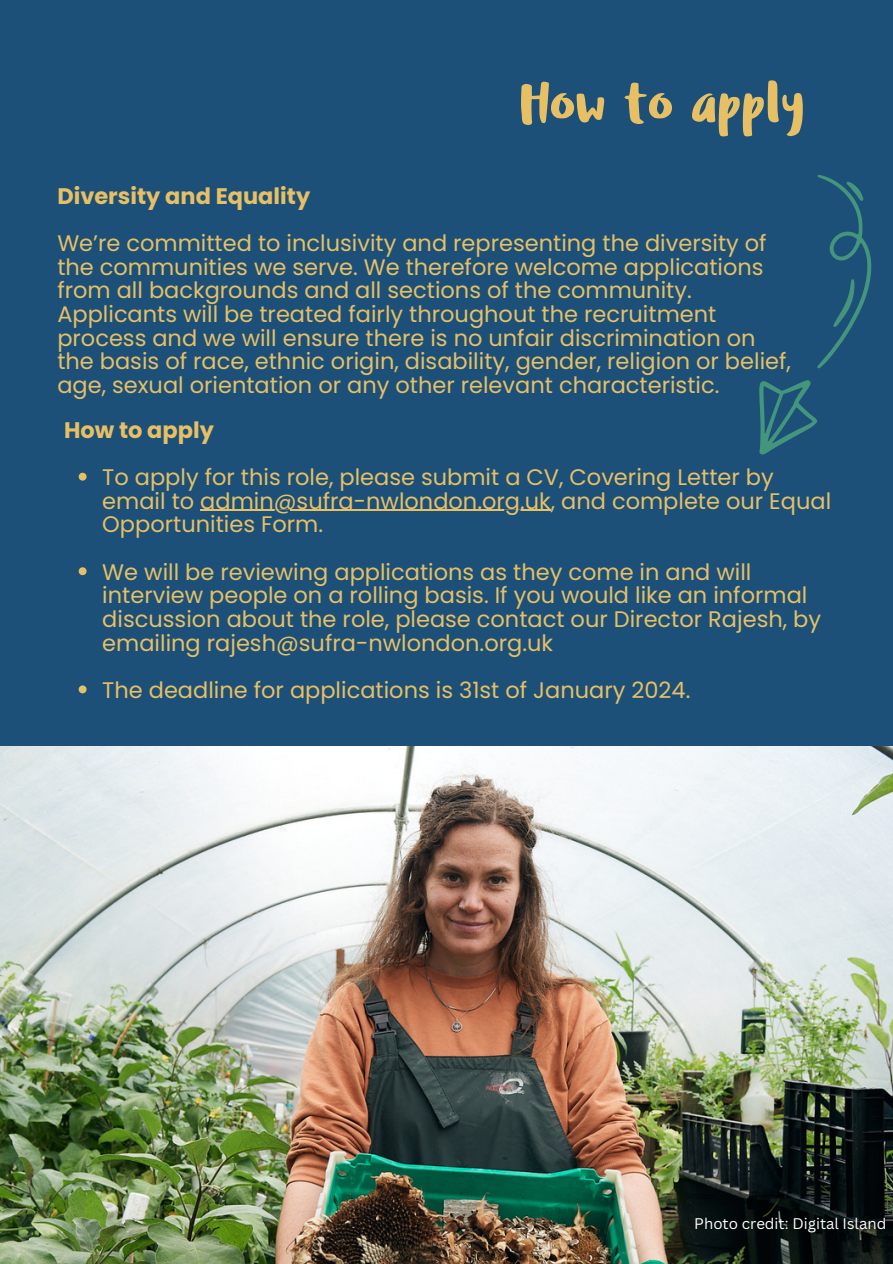
<style>
.page{position:relative;width:893px;height:1264px;background:#fff}
.page>*{position:absolute;margin:0;border:0;box-sizing:border-box;transform-origin:0 0}
.t1{font:59.55px "Ludicrous";color:#e7c065}
.t2{font:22.5px/23.7px "Poppins";color:#e7c065}
.t3{font:700 22.5px "Poppins";color:#e7c065}
.t4{font:15px "Canva Sans";color:#fff}
</style>
<div class="page">
<div style="left:0;top:0;width:892px;height:1263px;background:#1c5079"></div>
<img style="left:0;top:746px;width:892px;height:517px">
<svg style="left:79px;top:473px;width:8px;height:7px"></svg>
<hr style="left:200px;top:510px;width:350px;height:1px;background:#e7c065">
<svg style="left:79px;top:567px;width:8px;height:8px"></svg>
<svg style="left:79px;top:685px;width:8px;height:8px"></svg>
<svg style="left:759px;top:175px;width:113px;height:280px"></svg>
<p class="t1" style="left:519px;top:63px;width:286px">How to apply</p>
<p class="t3" style="left:57px;top:180px;width:254px">Diversity and Equality</p>
<p class="t2" style="left:57px;top:231px;width:735px">We’re committed to inclusivity and representing the diversity of the communities we serve. We therefore welcome applications from all backgrounds and all sections of the community.<br>Applicants will be treated fairly throughout the recruitment process and we will ensure there is no unfair discrimination on the basis of race, ethnic origin, disability, gender, religion or belief, age, sexual orientation or any other relevant characteristic.</p>
<p class="t3" style="left:64px;top:414px;width:151px">How to apply</p>
<p class="t2" style="left:102px;top:465px;width:730px">To apply for this role, please submit a CV, Covering Letter by email to admin@sufra-nwlondon.org.uk, and complete our Equal<br>Opportunities Form.</p>
<p class="t2" style="left:102px;top:560px;width:720px">We will be reviewing applications as they come in and will interview people on a rolling basis. If you would like an informal discussion about the role, please contact our Director Rajesh, by emailing rajesh@sufra-nwlondon.org.uk</p>
<p class="t2" style="left:102px;top:678px;width:589px">The deadline for applications is 31st of January 2024.</p>
<p class="t4" style="left:694px;top:1213px;width:193px">Photo credit: Digital Island</p>
</div>
